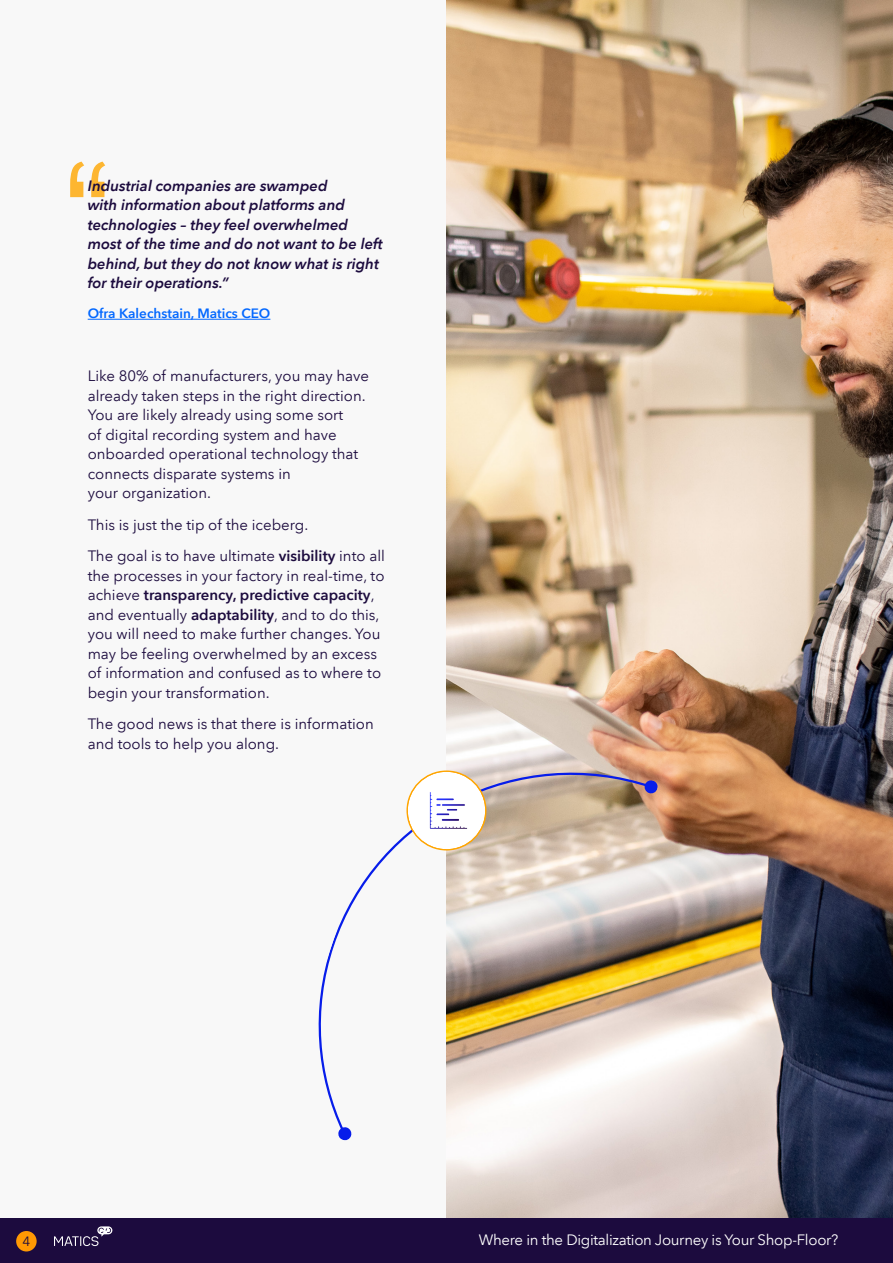
<style>
.page{position:relative;width:893px;height:1263px;background:#fff}
.page>*{position:absolute;margin:0;border:0;box-sizing:border-box;transform-origin:0 0}
.t1{font:15px/19.5px "Avenir Next LT Pro";color:#1c0b3e}
.t2{font:italic 600 15px/19.5px "Avenir Next LT Pro";color:#1c0b3e}
.t3{font:15px "Avenir Next LT Pro";letter-spacing:-.02em;color:#fff}
.t4{font:600 13.5px "Avenir Next LT Pro";color:#0368ff}
.t5{font:13.5px "Avenir Next LT Pro";color:#1c0b3d}
.s1{font-weight:600}
</style>
<div class="page">
<div style="left:0;top:0;width:549px;height:1263px;background:#f8f8f8"></div>
<img style="left:446px;top:1px;width:447px;height:1218px">
<svg style="left:70px;top:162px;width:35px;height:35px"></svg>
<hr style="left:88px;top:319px;width:182px;height:1px;background:#0368ff">
<svg style="left:318px;top:743px;width:336px;height:392px"></svg>
<svg style="left:644px;top:779px;width:14px;height:15px"></svg>
<svg style="left:338px;top:1126px;width:14px;height:15px"></svg>
<img style="left:407px;top:771px;width:79px;height:79px">
<div style="left:406px;top:770px;width:80px;height:80px;border:1px solid #ffa500;border-radius:50%"></div>
<img style="left:421px;top:784px;width:51px;height:53px">
<div style="left:0;top:1219px;width:893px;height:44px;background:#1c0b3e"></div>
<div style="left:16px;top:1231px;width:21px;height:20px;background:#ff9903;border-radius:50%"></div>
<svg style="left:54px;top:1226px;width:59px;height:20px"></svg>
<p class="t2" style="left:88px;top:176px;width:297px">Industrial companies are swamped<br>with information about platforms and technologies – they feel overwhelmed most of the time and do not want to be left behind, but they do not know what is right for their operations “.</p>
<p class="t4" style="left:88px;top:305px;width:184px">Ofra Kalechstain, Matics CEO</p>
<p class="t1" style="left:88px;top:366px;width:283px">Like 80% of manufacturers, you may have already taken steps in the right direction.<br>You are likely already using some sort<br>of digital recording system and have onboarded operational technology that connects disparate systems in<br>your organization.</p>
<p class="t1" style="left:88px;top:509px;width:299px;line-height:31.5px">This is just the tip of the iceberg.<br>The goal is to have ultimate <span class="s1">visibility</span> into all</p>
<p class="t1" style="left:88px;top:566px;width:298px">the processes in your factory in real-time to, achieve <span class="s1">transparency, predictive capacity</span>, and eventually <span class="s1">adaptability</span>, and to do this, you will need to make further changes. You may be feeling overwhelmed by an excess of information and confused as to where to begin your transformation.</p>
<p class="t1" style="left:88px;top:714px;width:288px">The good news is that there is information and tools to help you along.</p>
<p class="t5" style="left:22px;top:1233px;width:9px">4</p>
<p class="t3" style="left:479px;top:1231px;width:361px">Where in the Digitalization Journey is Your Shop-Floor?</p>
</div>
